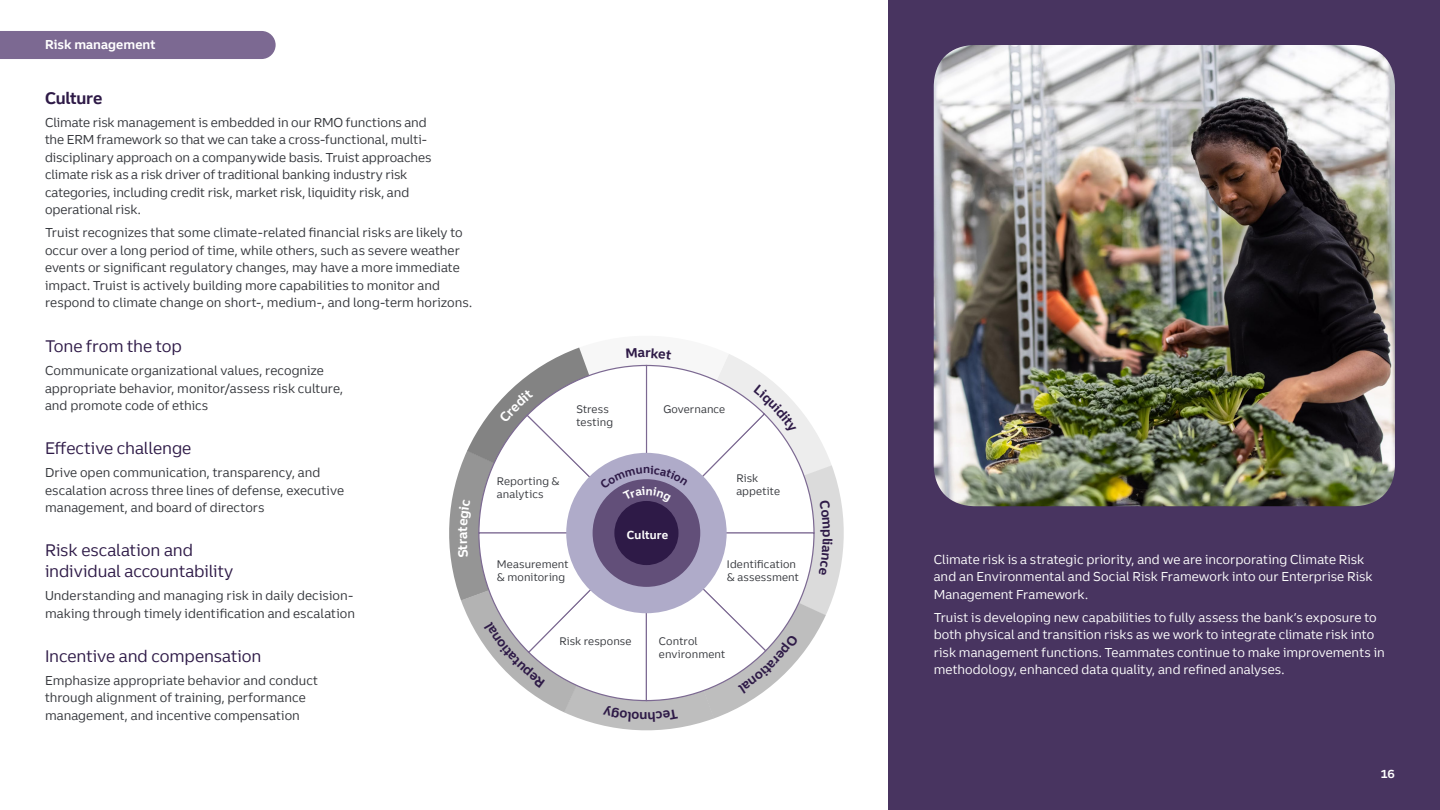
<style>
.page{position:relative;width:1440px;height:810px;background:#fff}
.page>*{position:absolute;margin:0;border:0;box-sizing:border-box;transform-origin:0 0}
.H4-_special{font:16.25px/21.2px "Truist Trio";letter-spacing:-.01em;color:#2e1a47}
.H4-white{font:700 16.25px "Truist Trio";letter-spacing:-.02em;color:#2e1a47}
.t1{font:700 13px "Truist Trio";color:#2e1a47}
.t2{font:700 13px "Truist Trio";color:#fff}
.Body{font:12.5px/17.5px "Truist Trio";color:#34363b}
.Body_white{font:12.5px/17.5px "Truist Trio";color:#fff}
.Body-2{font:700 12.5px "Truist Trio";letter-spacing:.005em;color:#fff}
.Body-3{font:700 11.25px "Truist Trio";letter-spacing:.005em;color:#fff}
.t3{font:700 11.25px "Truist Trio";color:#2e1a47}
.Body-4{font:10.62px/12.8px "Truist Trio";letter-spacing:.01em;color:#34363b}
</style>
<div class="page">
<div style="left:889px;top:0;width:551px;height:810px;background:#483460"></div>
<img style="left:934px;top:45px;width:461px;height:461px">
<div style="left:0;top:31px;width:276px;height:28px;background:#7c6992"></div>
<svg style="left:449px;top:347px;width:395px;height:384px"></svg>
<p class="Body-2" style="left:45px;top:37px;width:112px">Risk management</p>
<p class="H4-white" style="left:45px;top:88px;width:59px">Culture</p>
<p class="Body" style="left:45px;top:113px;width:388px">Climate risk management is embedded in our RMO functions and the ERM framework so that we can take a cross-functional, multi&shy;disciplinary approach on a companywide basis. Truist approaches climate risk as a risk driver of traditional banking industry risk categories, including credit risk, market risk, liquidity risk, and operational risk.</p>
<p class="Body" style="left:45px;top:224px;width:429px">Truist recognizes that some climate-related financial risks are likely to occur over a long period of time, while others, such as severe weather events or significant regulatory changes, may have a more immediate impact. Truist is actively building more capabilities to monitor and respond to climate change on short-, medium-, and long-term horizons.</p>
<p class="H4-_special" style="left:45px;top:336px;width:139px">Tone from the top</p>
<p class="Body" style="left:45px;top:362px;width:300px">Communicate organizational values, recognize appropriate behavior, monitor/assess risk culture, and promote code of ethics</p>
<p class="H4-_special" style="left:45px;top:437px;width:148px">Effective challenge</p>
<p class="Body" style="left:45px;top:464px;width:301px">Drive open communication, transparency, and escalation across three lines of defense, executive management, and board of directors</p>
<p class="H4-_special" style="left:45px;top:539px;width:190px">Risk escalation and individual accountability</p>
<p class="Body" style="left:45px;top:587px;width:312px">Understanding and managing risk in daily decision&shy;making through timely identification and escalation</p>
<p class="H4-_special" style="left:45px;top:645px;width:218px">Incentive and compensation</p>
<p class="Body" style="left:45px;top:671px;width:275px">Emphasize appropriate behavior and conduct through alignment of training, performance management, and incentive compensation</p>
<p class="t2" style="left:454px;top:539px;width:9px;rotate:-90deg">a</p>
<p class="t1" style="left:638px;top:344px;width:9px">a</p>
<p class="Body-4" style="left:576px;top:403px;width:34px">Stress</p>
<p class="Body-4" style="left:576px;top:416px;width:38px">testing</p>
<p class="Body-4" style="left:663px;top:403px;width:63px">Governance</p>
<p class="Body-4" style="left:497px;top:475px;width:64px">Reporting &amp; analytics</p>
<p class="Body-4" style="left:497px;top:558px;width:73px">Measurement &amp; monitoring</p>
<p class="t3" style="left:643px;top:462px;width:9px">n</p>
<p class="Body-3" style="left:627px;top:528px;width:43px">Culture</p>
<p class="Body-4" style="left:736px;top:472px;width:45px">Risk appetite</p>
<p class="Body-4" style="left:727px;top:558px;width:74px">Identification &amp; assessment</p>
<p class="Body-4" style="left:559px;top:635px;width:74px">Risk response</p>
<p class="Body-4" style="left:659px;top:635px;width:40px">Control</p>
<p class="Body-4" style="left:659px;top:648px;width:68px">environment</p>
<p class="Body_white" style="left:934px;top:550px;width:440px">Climate risk is a strategic priority, and we are incorporating Climate Risk and an Environmental and Social Risk Framework into our Enterprise Risk<br>Management Framework.</p>
<p class="Body_white" style="left:934px;top:609px;width:453px">Truist is developing new capabilities to fully assess the bank’s exposure to both physical and transition risks as we work to integrate climate risk into risk management functions. Teammates continue to make improvements in methodology, enhanced data quality, and refined analyses.</p>
<p class="Body-3" style="left:1380px;top:766px;width:16px">16</p>
</div>
